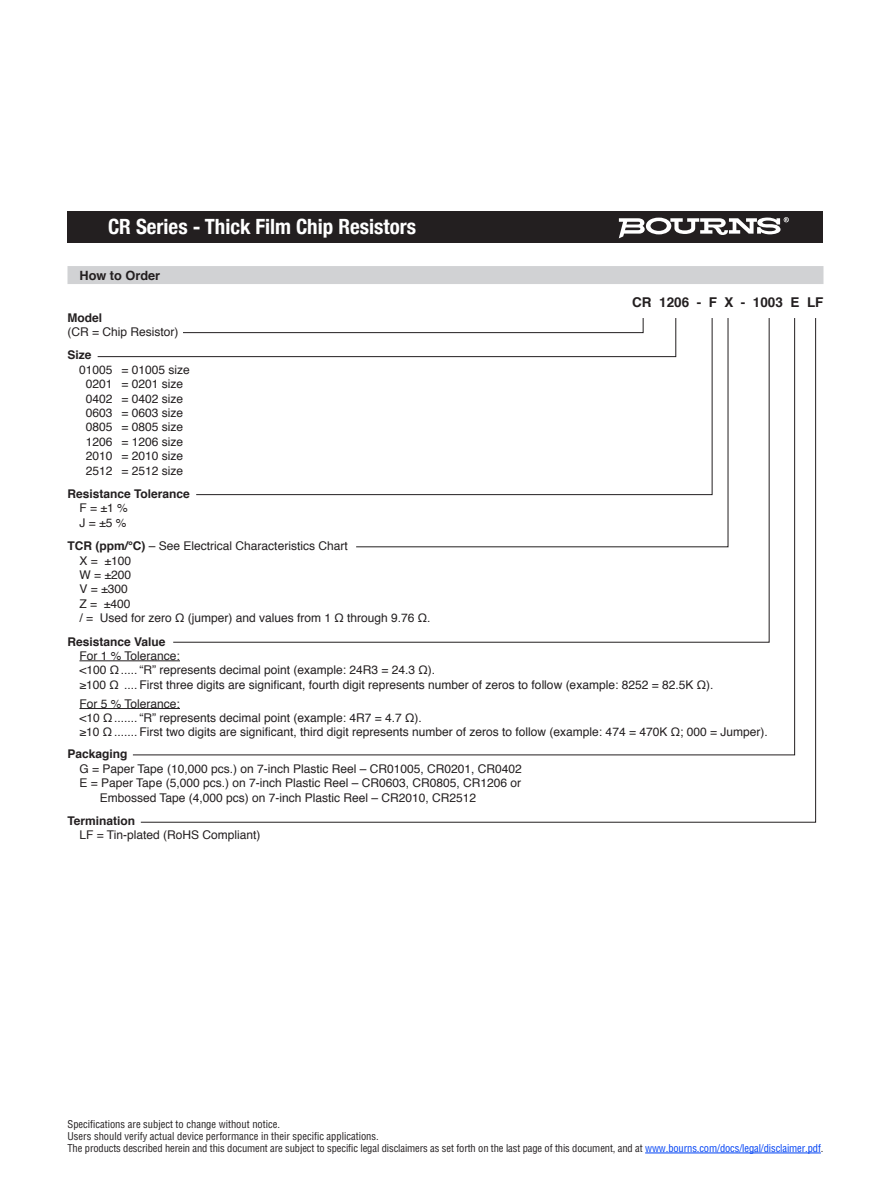
<style>
.page{position:relative;width:891px;height:1188px;background:#fff}
.page>*{position:absolute;margin:0;border:0;box-sizing:border-box;transform-origin:0 0}
.t1{font:700 condensed 21px "Helvetica Neue";color:#fff}
.t2{font:700 13.5px "Helvetica";color:#231f20}
.t3{font:700 12.75px "Helvetica";color:#231f20}
.t4{font:12px/14.4px "Helvetica";color:#231f20}
.t5{font:700 12px "Helvetica";color:#231f20}
.t6{font:condensed 10.5px/12px "Helvetica";letter-spacing:-.01em;color:#231f20}
.s1{font-weight:700}
.s2{color:#0042f4}
</style>
<div class="page">
<div style="left:68px;top:212px;width:756px;height:31px;background:#231f20"></div>
<svg style="left:619px;top:217px;width:170px;height:21px"></svg>
<hr style="left:645px;top:1153px;width:176px;height:1px;background:#0042f4">
<div style="left:68px;top:266px;width:756px;height:18px;background:#d1d2d4"></div>
<hr style="left:80px;top:661px;width:100px;height:1px;background:#231f20">
<hr style="left:80px;top:708px;width:100px;height:1px;background:#231f20">
<svg style="left:140px;top:318px;width:676px;height:505px"></svg>
<h1 class="t1" style="left:108px;top:209px;width:310px">CR Series - Thick Film Chip Resistors</h1>
<p class="t3" style="left:80px;top:265px;width:82px">How to Order</p>
<p class="t2" style="left:632px;top:291px;width:193px">CR 1206 - F X - 1003 E LF</p>
<p class="t5" style="left:68px;top:308px;width:36px">Model</p>
<p class="t4" style="left:68px;top:325px;width:113px">(CR = Chip Resistor)</p>
<p class="t5" style="left:68px;top:345px;width:26px">Size</p>
<p class="t4" style="left:79px;top:363px;width:112px;text-align:center">01005 = 01005 size<br>0201 = 0201 size<br>0402 = 0402 size<br>0603 = 0603 size<br>0805 = 0805 size<br>1206 = 1206 size<br>2010 = 2010 size<br>2512 = 2512 size</p>
<p class="t5" style="left:68px;top:484px;width:124px">Resistance Tolerance</p>
<p class="t4" style="left:80px;top:501px;width:50px">F = ±1 %<br>J = ±5 %</p>
<p class="t4" style="left:80px;top:539px;width:353px;text-indent:-12px"><span class="s1">TCR (ppm/°C)</span> – See Electrical Characteristics Chart<br>X = ±100<br>W = ±200<br>V = ±300<br>Z = ±400<br>/ = Used for zero Ω (jumper) and values from 1 Ω through 9.76 Ω.</p>
<p class="t5" style="left:68px;top:632px;width:100px">Resistance Value</p>
<p class="t4" style="left:80px;top:649px;width:635px">For 1 % Tolerance:<br>&lt;100 Ω..... “R” represents decimal point (example: 24R3 = 24.3 Ω).<br>≥100 Ω .... First three digits are significant, fourth digit represents number of zeros to follow (example: 8252 = 82.5K Ω).</p>
<p class="t4" style="left:80px;top:697px;width:690px">For 5 % Tolerance:<br>&lt;10 Ω....... “R” represents decimal point (example: 4R7 = 4.7 Ω).<br>≥10 Ω ....... First two digits are significant, third digit represents number of zeros to follow (example: 474 = 470K Ω; 000 = Jumper).</p>
<p class="t5" style="left:68px;top:744px;width:62px">Packaging</p>
<p class="t4" style="left:80px;top:762px;width:444px">G = Paper Tape (10,000 pcs.) on 7-inch Plastic Reel – CR01005, CR0201, CR0402</p>
<p class="t4" style="left:80px;top:776px;width:443px">E = Paper Tape (5,000 pcs.) on 7-inch Plastic Reel – CR0603, CR0805, CR1206 or</p>
<p class="t4" style="left:100px;top:790px;width:378px">Embossed Tape (4,000 pcs) on 7-inch Plastic Reel – CR2010, CR2512</p>
<p class="t5" style="left:68px;top:811px;width:69px">Termination</p>
<p class="t4" style="left:80px;top:828px;width:183px">LF = Tin-plated (RoHS Compliant)</p>
<p class="t6" style="left:68px;top:1118px;width:757px">Specifications are subject to change without notice.<br>Users should verify actual device performance in their specific applications.<br>The products described herein and this document are subject to specific legal disclaimers as set forth on the last page of this document, and at <span class="s2">www.bourns.com/docs/legal/disclaimer.pdf</span>.</p>
</div>
